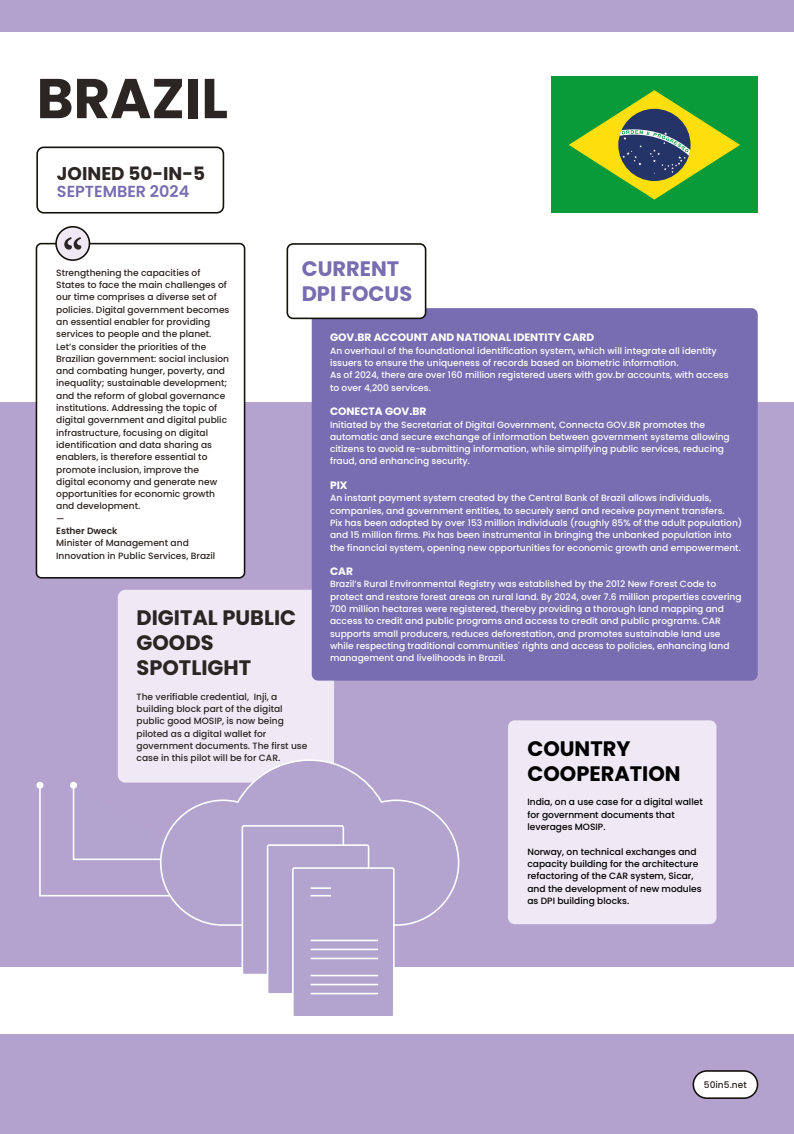
<style>
.page{position:relative;width:794px;height:1134px;background:#fff}
.page>*{position:absolute;margin:0;border:0;box-sizing:border-box;transform-origin:0 0}
.t1{font:700 56px "Poppins";color:#2b2523}
.t2{font:700 20.96px/25.1px "Poppins";color:#2b2523}
.t3{font:700 20.96px/25.1px "Poppins";color:#000}
.t4{font:700 20.96px/25.2px "Poppins";color:#776db0}
.t5{font:700 18.4px "Poppins";color:#2b2523}
.t6{font:600 16px "Poppins";color:#776db0}
.t7{font:700 10.68px "Poppins";color:#fff}
.t8{font:500 9.08px/12.3px "Poppins";color:#fff}
.t9{font:500 9.08px/12.3px "Poppins";color:#2b2523}
.t10{font:500 9.08px/12.3px "Poppins";color:#000}
.t11{font:600 9.08px "Poppins";color:#2b2523}
</style>
<div class="page">
<div style="left:0;top:402px;width:794px;height:564px;background:#b5a3cf"></div>
<div style="left:0;top:1034px;width:794px;height:100px;background:#b4a2ce"></div>
<div style="left:36px;top:147px;width:188px;height:67px;border:2px solid #13110c;border-radius:7px"></div>
<div style="left:551px;top:77px;width:206px;height:136px;background:#099b39"></div>
<svg style="left:569px;top:90px;width:171px;height:110px"></svg>
<div style="left:0;top:0;width:794px;height:31px;background:#b4a2ce"></div>
<div style="left:36px;top:244px;width:208px;height:334px;background:#fff;border-radius:5px"></div>
<div style="left:36px;top:243px;width:209px;height:336px;border:2px solid #13110c;border-radius:5px"></div>
<div style="left:56px;top:227px;width:33px;height:33px;background:#eee9f5;border-radius:50%"></div>
<div style="left:55px;top:226px;width:35px;height:35px;border:2px solid #13110c;border-radius:50%"></div>
<svg style="left:64px;top:237px;width:17px;height:13px"></svg>
<div style="left:118px;top:590px;width:216px;height:193px;background:#eee9f5;border-radius:8px"></div>
<div style="left:693px;top:1071px;width:64px;height:27px;background:#fff;border-radius:14px"></div>
<div style="left:692px;top:1070px;width:66px;height:29px;border:2px solid #13110c;border-radius:14px"></div>
<div style="left:508px;top:720px;width:208px;height:204px;background:#eee9f5;border-radius:7px"></div>
<div style="left:312px;top:308px;width:445px;height:373px;background:#776db0;border-radius:6px"></div>
<div style="left:287px;top:244px;width:138px;height:74px;background:#fff;border-radius:6px"></div>
<div style="left:286px;top:243px;width:140px;height:76px;border:2px solid #13110c;border-radius:6px"></div>
<svg style="left:39px;top:781px;width:120px;height:116px"></svg>
<div style="left:36px;top:782px;width:7px;height:7px;background:#fff;border-radius:50%"></div>
<svg style="left:159px;top:759px;width:301px;height:168px"></svg>
<div style="left:242px;top:826px;width:101px;height:148px;background:#b3a3cf;border-radius:2px"></div>
<div style="left:241px;top:825px;width:103px;height:150px;border:2px solid #fff;border-radius:2px"></div>
<div style="left:267px;top:845px;width:101px;height:149px;background:#b3a3cf;border-radius:2px"></div>
<div style="left:267px;top:844px;width:102px;height:151px;border:2px solid #fff;border-radius:2px"></div>
<div style="left:293px;top:868px;width:101px;height:149px;background:#b3a3cf;border-radius:2px"></div>
<div style="left:292px;top:867px;width:102px;height:150px;border:2px solid #fff;border-radius:2px"></div>
<hr style="left:310px;top:940px;width:68px;height:1px;background:#fff">
<hr style="left:310px;top:949px;width:68px;height:1px;background:#fff">
<hr style="left:310px;top:958px;width:68px;height:1px;background:#fff">
<hr style="left:310px;top:975px;width:68px;height:1px;background:#fff">
<hr style="left:310px;top:984px;width:68px;height:1px;background:#fff">
<hr style="left:310px;top:993px;width:68px;height:1px;background:#fff">
<hr style="left:310px;top:887px;width:21px;height:2px;background:#fff">
<svg style="left:310px;top:895px;width:21px;height:1px"></svg>
<h1 class="t1" style="left:37px;top:66px;width:193px">BRAZIL</h1>
<h3 class="t5" style="left:57px;top:162px;width:150px">JOINED 50-IN-5</h3>
<h3 class="t6" style="left:57px;top:182px;width:134px">SEPTEMBER 2024</h3>
<h2 class="t4" style="left:302px;top:256px;width:112px">CURRENT<br>DPI FOCUS</h2>
<p class="t9" style="left:56px;top:266px;width:175px">Strengthening the capacities of States to face the main challenges of our time comprises a diverse set of policies. Digital government becomes an essential enabler for providing services to people and the planet.<br>Let’s consider the priorities of the Brazilian government: social inclusion and combating hunger, poverty, and inequality; sustainable development; and the reform of global governance institutions. Addressing the topic of digital government and digital public infrastructure, focusing on digital identification and data sharing as enablers, is therefore essential to promote inclusion, improve the digital economy and generate new opportunities for economic growth and development.<br>—</p>
<p class="t11" style="left:56px;top:526px;width:63px">Esther Dweck</p>
<p class="t9" style="left:56px;top:537px;width:160px">Minister of Management and<br>Innovation in Public Services, Brazil</p>
<p class="t7" style="left:330px;top:332px;width:266px">GOV.BR ACCOUNT AND NATIONAL IDENTITY CARD</p>
<p class="t8" style="left:330px;top:344px;width:400px">An overhaul of the foundational identification system, which will integrate all identity issuers to ensure the uniqueness of records based on biometric information.<br>As of 2024, there are over 160 million registered users with gov.br accounts, with access to over 4,200 services.</p>
<p class="t7" style="left:330px;top:405px;width:98px">CONECTA GOV.BR</p>
<p class="t8" style="left:330px;top:418px;width:401px">Initiated by the Secretariat of Digital Government, Connecta GOV.BR promotes the automatic and secure exchange of information between government systems allowing citizens to avoid re-submitting information, while simplifying public services, reducing fraud, and enhancing security.</p>
<p class="t7" style="left:330px;top:479px;width:19px">PIX</p>
<p class="t8" style="left:330px;top:492px;width:414px">An instant payment system created by the Central Bank of Brazil allows individuals, companies, and government entities, to securely send and receive payment transfers.<br>Pix has been adopted by over 153 million individuals (roughly 85% of the adult population) and 15 million firms. Pix has been instrumental in bringing the unbanked population into the financial system, opening new opportunities for economic growth and empowerment.</p>
<p class="t7" style="left:330px;top:565px;width:25px">CAR</p>
<p class="t8" style="left:330px;top:578px;width:413px">Brazil’s Rural Environmental Registry was established by the 2012 New Forest Code to protect and restore forest areas on rural land. By 2024, over 7.6 million properties covering 700 million hectares were registered, thereby providing a thorough land mapping and access to credit and public programs and access to credit and public programs. CAR supports small producers, reduces deforestation, and promotes sustainable land use while respecting traditional communities' rights and access to policies, enhancing land management and livelihoods in Brazil.</p>
<h2 class="t2" style="left:136px;top:605px;width:161px">DIGITAL PUBLIC<br>GOODS<br>SPOTLIGHT</h2>
<p class="t9" style="left:136px;top:690px;width:172px">The verifiable credential, Inji, a building block part of the digital public good MOSIP, is now being piloted as a digital wallet for government documents. The first use case in this pilot will be for CAR.</p>
<h2 class="t3" style="left:527px;top:736px;width:155px">COUNTRY<br>COOPERATION</h2>
<p class="t10" style="left:527px;top:796px;width:177px">India, on a use case for a digital wallet for government documents that leverages MOSIP.</p>
<p class="t10" style="left:527px;top:845px;width:176px">Norway, on technical exchanges and capacity building for the architecture refactoring of the CAR system, Sicar, and the development of new modules as DPI building blocks.</p>
<p class="t9" style="left:704px;top:1079px;width:44px">50in5.net</p>
</div>
